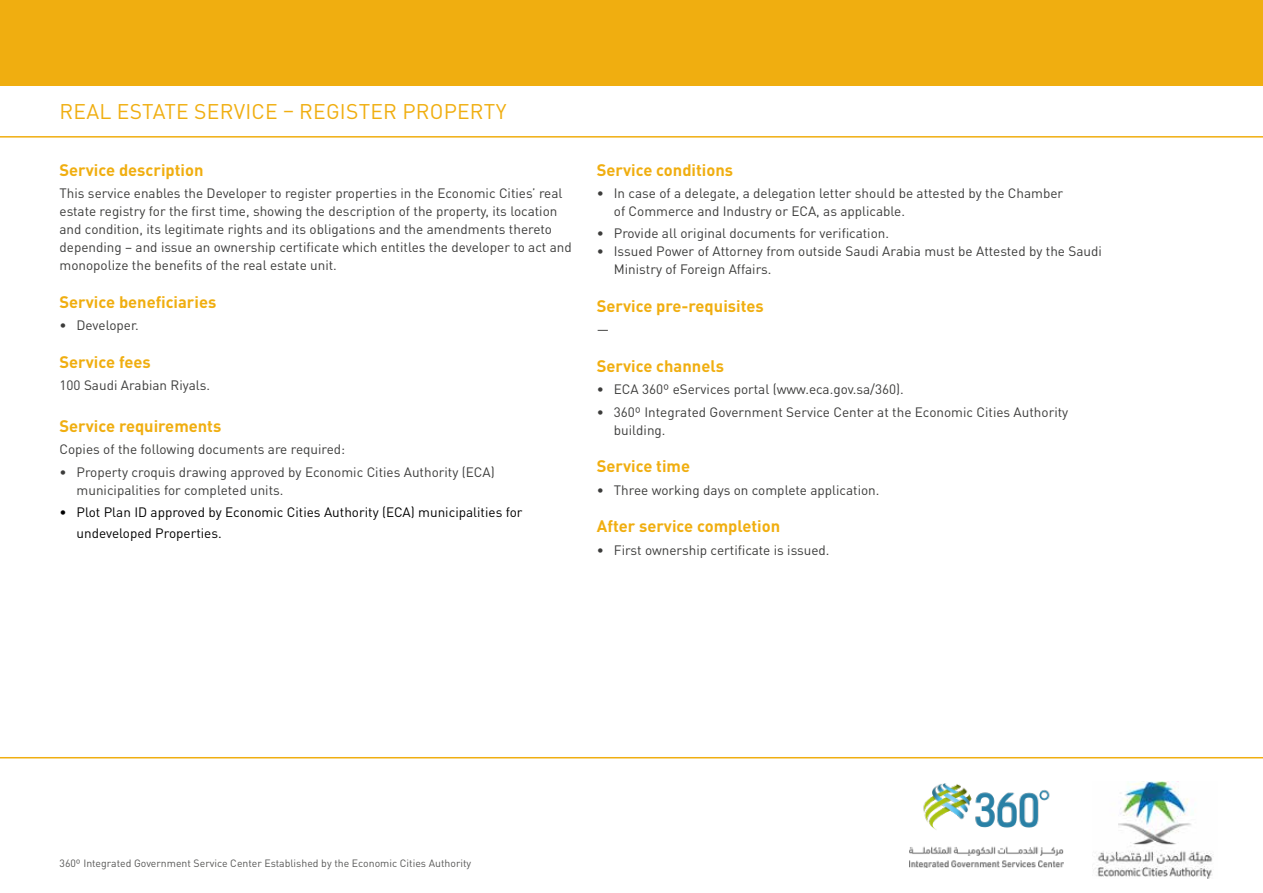
<style>
.page{position:relative;width:1263px;height:893px;background:#fff}
.page>*{position:absolute;margin:0;border:0;box-sizing:border-box;transform-origin:0 0}
.t1{font:21px "DIN Pro";letter-spacing:.01em;color:#f0ae10}
.t2{font:700 16.5px "DIN Pro";color:#f0ae10}
.t3{font:13.5px/18px "DIN Pro";color:#3c3c3b}
.t4{font:13.5px/21.6px "DIN Pro";color:#000}
.t5{font:10.5px "DIN Pro";color:#575756}
</style>
<div class="page">
<div style="left:0;top:0;width:1263px;height:85px;background:#f0ae10"></div>
<hr style="left:0;top:136px;width:1263px;height:2px;background:#f0ae10">
<img style="left:909px;top:784px;width:154px;height:83px">
<hr style="left:0;top:757px;width:1263px;height:1px;background:#f0ae10">
<img style="left:1095px;top:781px;width:119px;height:97px">
<h1 class="t1" style="left:60px;top:97px;width:448px">REAL ESTATE SERVICE – REGISTER PROPERTY</h1>
<p class="t2" style="left:60px;top:158px;width:145px">Service description</p>
<p class="t3" style="left:60px;top:183px;width:514px">This service enables the Developer to register properties in the Economic Cities’ real estate registry for the first time, showing the description of the property, its location and condition, its legitimate rights and its obligations and the amendments thereto depending – and issue an ownership certificate which entitles the developer to act and monopolize the benefits of the real estate unit.</p>
<p class="t2" style="left:60px;top:291px;width:158px">Service beneficiaries</p>
<p class="t3" style="left:60px;top:316px;width:81px">• Developer.</p>
<p class="t2" style="left:60px;top:351px;width:93px">Service fees</p>
<p class="t3" style="left:60px;top:376px;width:152px">100 Saudi Arabian Riyals.</p>
<p class="t2" style="left:60px;top:415px;width:163px">Service requirements</p>
<p class="t3" style="left:60px;top:440px;width:287px">Copies of the following documents are required:</p>
<p class="t3" style="left:77px;top:462px;width:420px;text-indent:-17px">• Property croquis drawing approved by Economic Cities Authority (ECA) municipalities for completed units.</p>
<p class="t4" style="left:77px;top:501px;width:447px;text-indent:-17px">• Plot Plan ID approved by Economic Cities Authority (ECA) municipalities for undeveloped Properties.</p>
<p class="t2" style="left:597px;top:158px;width:138px">Service conditions</p>
<p class="t3" style="left:614px;top:183px;width:451px;text-indent:-17px">• In case of a delegate, a delegation letter should be attested by the Chamber of Commerce and Industry or ECA, as applicable.</p>
<p class="t3" style="left:597px;top:224px;width:294px">• Provide all original documents for verification.</p>
<p class="t3" style="left:614px;top:242px;width:489px;text-indent:-17px">• Issued Power of Attorney from outside Saudi Arabia must be Attested by the Saudi<br>Ministry of Foreign Affairs.</p>
<p class="t2" style="left:597px;top:295px;width:168px">Service pre-requisites</p>
<p class="t3" style="left:597px;top:320px;width:14px">—</p>
<p class="t2" style="left:597px;top:355px;width:129px">Service channels</p>
<p class="t3" style="left:597px;top:380px;width:309px">• ECA 360º eServices portal (www.eca.gov.sa/360).</p>
<p class="t3" style="left:614px;top:402px;width:456px;text-indent:-17px">• 360º Integrated Government Service Center at the Economic Cities Authority building.</p>
<p class="t2" style="left:597px;top:455px;width:95px">Service time</p>
<p class="t3" style="left:597px;top:480px;width:284px">• Three working days on complete application.</p>
<p class="t2" style="left:597px;top:515px;width:185px">After service completion</p>
<p class="t3" style="left:597px;top:540px;width:234px">• First ownership certificate is issued.</p>
<p class="t5" style="left:60px;top:856px;width:413px">360º Integrated Government Service Center Established by the Economic Cities Authority</p>
</div>
